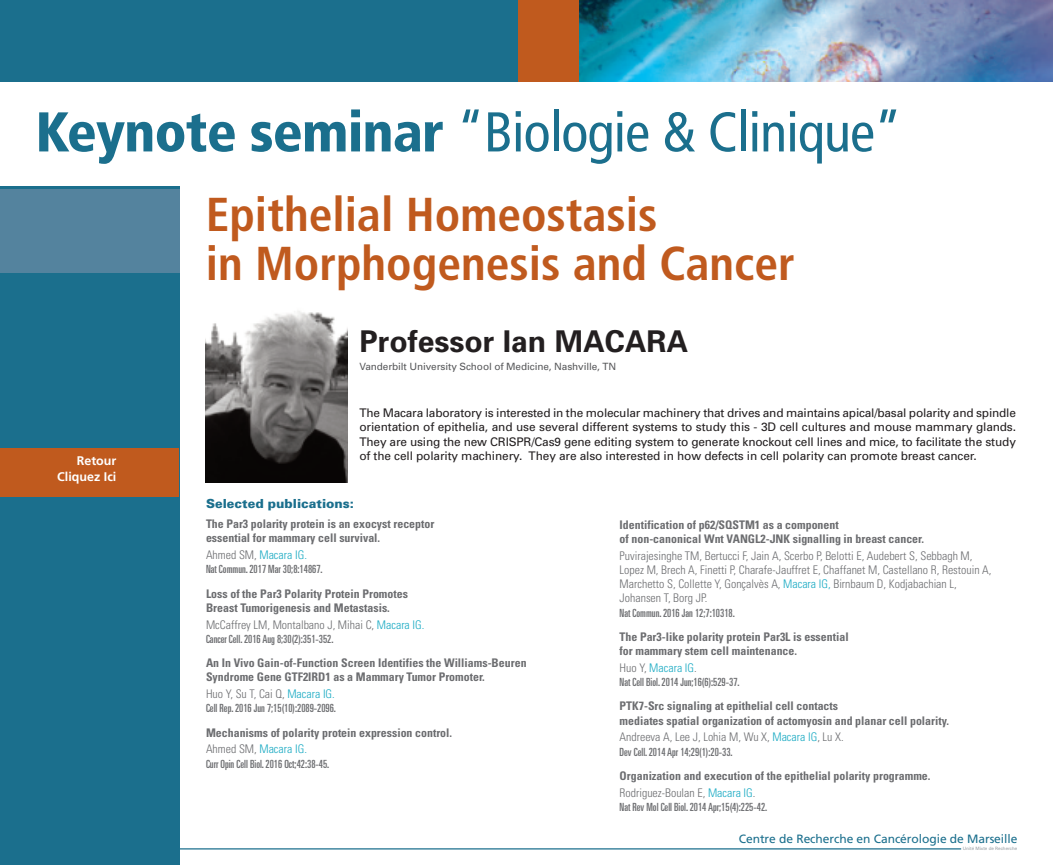
<style>
.page{position:relative;width:1053px;height:865px;background:#fff}
.page>*{position:absolute;margin:0;border:0;box-sizing:border-box;transform-origin:0 0}
.t1{font:condensed 56px "Frutiger";letter-spacing:-.015em;color:#1b6f8d}
.t2{font:700 condensed 47.5px/48.6px "Frutiger";color:#c05a1e}
.t3{font:700 30px "Univers";color:#231f20}
.t4{font:900 12.5px "Univers";color:#1b6f8d}
.t5{font:700 12.5px/16.5px "Frutiger";color:#fff;text-align:right}
.t6{font:12px "Frutiger";letter-spacing:-.005em;color:#1b6f8d}
.t7{font:700 condensed 11.88px/14.2px "Univers";color:#6c6d70}
.t8{font:11.88px/14.4px "Univers";letter-spacing:-.01em;color:#231f20;text-align:justify}
.t9{font:300 condensed 11.88px/14.2px "Univers";color:#6c6d70}
.t10{font:300 condensed 11.88px "Univers";color:#1aaac3}
.t11{font:ultra-condensed 11.25px "Univers";color:#6c6d70}
.t12{font:10px "Univers";letter-spacing:-.01em;color:#57585a}
.t13{font:4.5px "Univers";color:#959ca1}
.s1{font-weight:900}
.s2{color:#6c6d70}
.s3{color:#1aaac3}
.s4{font-weight:300}
.s5{font-weight:300;color:#1aaac3}
</style>
<div class="page">
<hr style="left:152px;top:848px;width:809px;height:1px;background:#1b6f8d">
<div style="left:0;top:0;width:877px;height:82px;background:#1b6f8d"></div>
<img style="left:578px;top:0;width:474px;height:82px">
<div style="left:518px;top:0;width:60px;height:82px;background:#c05a1e"></div>
<div style="left:0;top:186px;width:180px;height:679px;background:#1b6f8d"></div>
<div style="left:0;top:189px;width:180px;height:84px;background:#54839e"></div>
<img style="left:206px;top:311px;width:141px;height:171px">
<div style="left:0;top:448px;width:179px;height:49px;background:#c05a1e"></div>
<h1 class="t1" style="left:35px;top:109px;width:868px"><span class="s1">Keynote seminar</span> “Biologie &amp; Clinique”</h1>
<h2 class="t2" style="left:206px;top:194px;width:591px">Epithelial Homeostasis<br>in Morphogenesis and Cancer</h2>
<p class="t5" style="left:57px;top:453px;width:61px">Retour<br>Cliquez Ici</p>
<h3 class="t3" style="left:359px;top:330px;width:330px">Professor Ian MACARA</h3>
<p class="t12" style="left:359px;top:363px;width:258px">Vanderbilt University School of Medicine, Nashville, TN</p>
<p class="t8" style="left:359px;top:406px;width:658px">The Macara laboratory is interested in the molecular machinery that drives and maintains apical/basal polarity and spindle orientation of epithelia, and use several different systems to study this - 3D cell cultures and mouse mammary glands.<br>They are using the new CRISPR/Cas9 gene editing system to generate knockout cell lines and mice, to facilitate the study of the cell polarity machinery. They are also interested in how defects in cell polarity can promote breast cancer.</p>
<p class="t4" style="left:206px;top:498px;width:149px">Selected publications:</p>
<p class="t7" style="left:206px;top:517px;width:230px">The Par3 polarity protein is an exocyst receptor essential for mammary cell survival.</p>
<p class="t10" style="left:206px;top:550px;width:102px"><span class="s2">Ahmed SM,</span> Macara IG.</p>
<p class="t11" style="left:206px;top:565px;width:118px">Nat Commun.2017 Mar 30;8:14867.</p>
<p class="t7" style="left:206px;top:587px;width:203px">Loss of the Par3 Polarity Protein Promotes<br>Breast Tumorigenesis and Metastasis.</p>
<p class="t9" style="left:206px;top:618px;width:220px">McCaffrey LM, Montalbano J, Mihai C, <span class="s3">Macara IG.</span></p>
<p class="t11" style="left:206px;top:634px;width:129px">Cancer Cell.2016 Aug 8;30(2):351-352.</p>
<p class="t7" style="left:206px;top:656px;width:322px">An In Vivo Gain-of-Function Screen Identifies the Williams-Beuren<br>Syndrome Gene GTF2IRD1 as a Mammary Tumor Promoter.</p>
<p class="t9" style="left:206px;top:687px;width:130px">Huo Y, Su T, Cai Q, <span class="s3">Macara IG.</span></p>
<p class="t11" style="left:206px;top:704px;width:131px">Cell Rep.2016 Jun 7;15(10):2089-2096.</p>
<p class="t7" style="left:206px;top:725px;width:248px;line-height:16.8px">Mechanisms of polarity protein expression control.<br><span class="s4">Ahmed SM,</span> <span class="s5">Macara IG.</span></p>
<p class="t11" style="left:206px;top:759px;width:125px">Curr Opin Cell Biol.2016 Oct;42:38-45.</p>
<p class="t7" style="left:619px;top:518px;width:306px">Identification of p62/SQSTM1 as a component<br>of non-canonical Wnt VANGL2-JNK signalling in breast cancer.</p>
<p class="t9" style="left:619px;top:549px;width:373px">Puvirajesinghe TM, Bertucci F, Jain A, Scerbo P, Belotti E, Audebert S, Sebbagh M, Lopez M, Brech A, Finetti P, Charafe-Jauffret E, Chaffanet M, Castellano R, Restouin A, Marchetto S, Collette Y, Gonçalvès A, <span class="s3">Macara IG,</span> Birnbaum D, Kodjabachian L, Johansen T, Borg JP.</p>
<p class="t11" style="left:619px;top:608px;width:117px">Nat Commun.2016 Jan 12;7:10318.</p>
<p class="t7" style="left:619px;top:630px;width:230px">The Par3-like polarity protein Par3L is essential for mammary stem cell maintenance.</p>
<p class="t10" style="left:619px;top:663px;width:79px"><span class="s2">Huo Y,</span> Macara IG<span class="s2">.</span></p>
<p class="t11" style="left:619px;top:678px;width:121px">Nat Cell Biol.2014 Jun;16(6):529-37.</p>
<p class="t7" style="left:619px;top:700px;width:331px">PTK7-Src signaling at epithelial cell contacts<br>mediates spatial organization of actomyosin and planar cell polarity.</p>
<p class="t9" style="left:619px;top:731px;width:225px">Andreeva A, Lee J, Lohia M, Wu X, <span class="s3">Macara IG</span>, Lu X.</p>
<p class="t11" style="left:619px;top:747px;width:114px">Dev Cell.2014 Apr 14;29(1):20-33.</p>
<p class="t7" style="left:619px;top:768px;width:312px;line-height:16.8px">Organization and execution of the epithelial polarity programme.<br><span class="s4">Rodriguez-Boulan E,</span> <span class="s5">Macara IG</span><span class="s4">.</span></p>
<p class="t11" style="left:619px;top:802px;width:149px">Nat Rev Mol Cell Biol.2014 Apr;15(4):225-42.</p>
<p class="t6" style="left:738px;top:834px;width:280px">Centre de Recherche en Cancérologie de Marseille</p>
<p class="t13" style="left:962px;top:846px;width:56px">Unité Mixte de Recherche</p>
</div>
